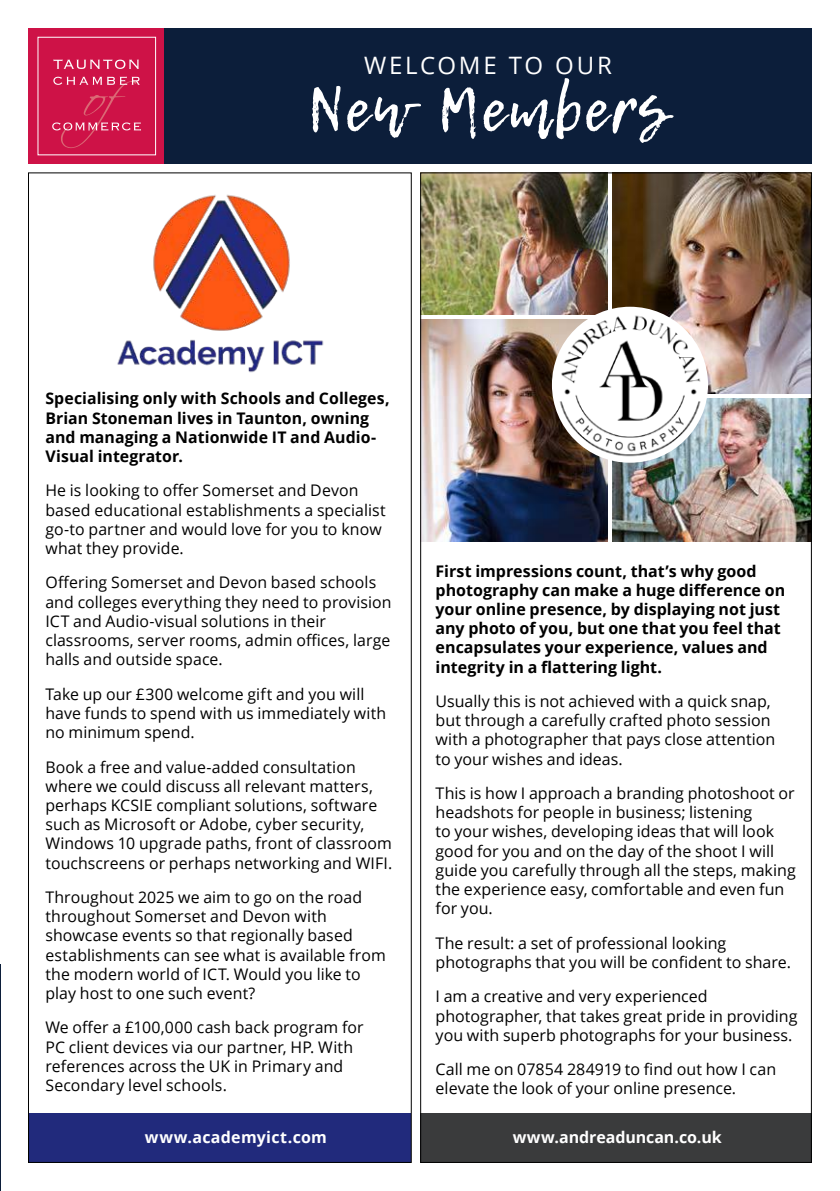
<style>
.page{position:relative;width:840px;height:1191px;background:#fff}
.page>*{position:absolute;margin:0;border:0;box-sizing:border-box;transform-origin:0 0}
.t1{font:60px "Lemon Tuesday";letter-spacing:.035em;color:#fff}
.t2{font:24px "Open Sans";letter-spacing:.115em;color:#fff}
.t3{font:16px/19.2px "Open Sans";letter-spacing:.005em;color:#000}
.t4{font:700 16px/19.2px "Open Sans";color:#000}
.t5{font:700 16px "Open Sans";letter-spacing:.005em;color:#fff}
</style>
<div class="page">
<img style="left:117px;top:194px;width:207px;height:179px">
<hr style="left:0;top:964px;width:1px;height:227px;background:#0c1e3a">
<img style="left:422px;top:319px;width:185px;height:223px">
<img style="left:612px;top:175px;width:197px;height:218px">
<img style="left:422px;top:175px;width:185px;height:140px">
<div style="left:28px;top:29px;width:783px;height:135px;background:#0c1e3a"></div>
<div style="left:28px;top:1113px;width:383px;height:49px;background:#212a7c"></div>
<div style="left:28px;top:29px;width:136px;height:135px;background:#ce1247"></div>
<svg style="left:52px;top:59px;width:89px;height:89px"></svg>
<div style="left:420px;top:1113px;width:391px;height:49px;background:#3a3b3c"></div>
<img style="left:612px;top:398px;width:197px;height:143px">
<img style="left:551px;top:307px;width:156px;height:156px;border-radius:78px">
<h2 class="t2" style="left:364px;top:49px;width:249px">WELCOME TO OUR</h2>
<h1 class="t1" style="left:307px;top:76px;width:361px">New Members</h1>
<p class="t4" style="left:45px;top:388px;width:345px">Specialising only with Schools and Colleges, Brian Stoneman lives in Taunton, owning and managing a Nationwide IT and Audio-Visual integrator.</p>
<p class="t3" style="left:45px;top:480px;width:342px">He is looking to offer Somerset and Devon based educational establishments a specialist go-to partner and would love for you to know what they provide.</p>
<p class="t3" style="left:45px;top:572px;width:347px">Offering Somerset and Devon based schools and colleges everything they need to provision ICT and Audio-visual solutions in their classrooms, server rooms, admin offices, large halls and outside space.</p>
<p class="t3" style="left:45px;top:684px;width:342px">Take up our £300 welcome gift and you will have funds to spend with us immediately with no minimum spend.</p>
<p class="t3" style="left:45px;top:756px;width:348px">Book a free and value-added consultation where we could discuss all relevant matters, perhaps KCSIE compliant solutions, software such as Microsoft or Adobe, cyber security, Windows 10 upgrade paths, front of classroom touchscreens or perhaps networking and WIFI.</p>
<p class="t3" style="left:45px;top:887px;width:342px">Throughout 2025 we aim to go on the road throughout Somerset and Devon with showcase events so that regionally based establishments can see what is available from the modern world of ICT. Would you like to play host to one such event?</p>
<p class="t3" style="left:45px;top:1017px;width:319px">We offer a £100,000 cash back program for PC client devices via our partner, HP. With references across the UK in Primary and Secondary level schools.</p>
<p class="t4" style="left:435px;top:561px;width:351px">First impressions count, that’s why good photography can make a huge difference on your online presence, by displaying not just any photo of you, but one that you feel that encapsulates your experience, values and integrity in a flattering light.</p>
<p class="t3" style="left:435px;top:691px;width:341px">Usually this is not achieved with a quick snap, but through a carefully crafted photo session with a photographer that pays close attention to your wishes and ideas.</p>
<p class="t3" style="left:435px;top:783px;width:361px">This is how I approach a branding photoshoot or headshots for people in business; listening<br>to your wishes, developing ideas that will look good for you and on the day of the shoot I will guide you carefully through all the steps, making the experience easy, comfortable and even fun for you.</p>
<p class="t3" style="left:435px;top:933px;width:357px">The result: a set of professional looking photographs that you will be confident to share.</p>
<p class="t3" style="left:435px;top:986px;width:363px">I am a creative and very experienced photographer, that takes great pride in providing you with superb photographs for your business.</p>
<p class="t3" style="left:435px;top:1059px;width:342px">Call me on 07854 284919 to find out how I can elevate the look of your online presence.</p>
<p class="t5" style="left:145px;top:1126px;width:183px">www.academyict.com</p>
<p class="t5" style="left:512px;top:1125px;width:210px">www.andreaduncan.co.uk</p>
</div>
